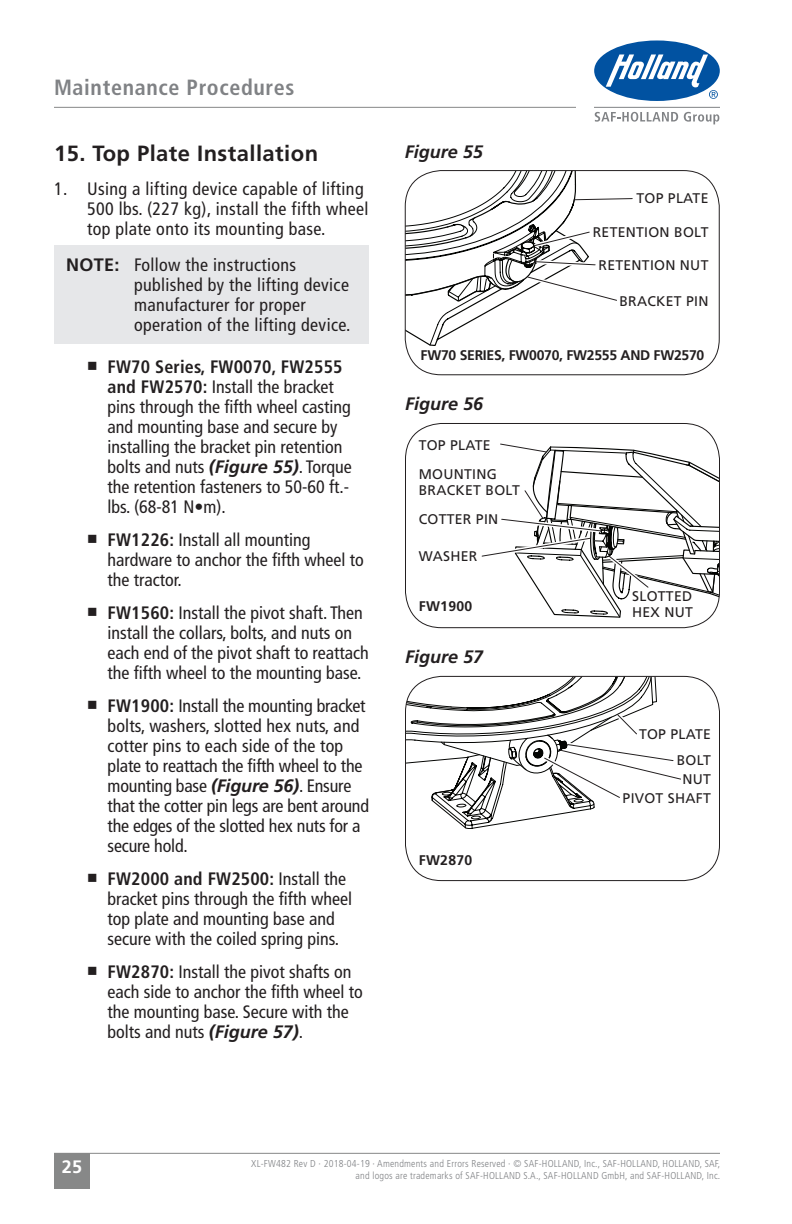
<style>
.page{position:relative;width:792px;height:1224px;background:#fff}
.page>*{position:absolute;margin:0;border:0;box-sizing:border-box;transform-origin:0 0}
._9_Section_Title{font:700 22px "Frutiger LT Std";letter-spacing:.02em;color:#231f20}
._7a_Primary_Page_Tit{font:700 condensed 22px "Frutiger LT Std";letter-spacing:.03em;color:#808285}
._14_Bullet_w_numbere{font:condensed 18px/20px "Frutiger LT Std";color:#231f20}
._11_Notes_Copy{font:condensed 18px/20px "Frutiger LT Std";letter-spacing:.02em;color:#231f20}
._13_Numbered_Text{font:condensed 18px/20px "Frutiger LT Std";letter-spacing:.02em;color:#231f20}
.t1{font:italic 700 18px "Frutiger LT Std";color:#231f20}
.t2{font:700 18px "Frutiger LT Std";color:#fff}
._16_Graphic_Callouts{font:14px/16px "Frutiger LT Std";letter-spacing:.02em;color:#231f20}
._16_Graphic_Callouts-2{font:700 14px "Frutiger LT Std";letter-spacing:-.02em;color:#231f20}
.t3{font:300 condensed 10px/12px "Frutiger LT Std";letter-spacing:.02em;color:#808285;text-align:right}
.s1{font-weight:700;font-stretch:normal}
.s2{font-weight:700}
.s3{font-weight:700;font-style:italic;font-stretch:normal}
</style>
<div class="page">
<hr style="left:54px;top:107px;width:522px;height:1px;background:#878888">
<div style="left:594px;top:40px;width:126px;height:61px;background:#0152a1;border-radius:50%"></div>
<svg style="left:606px;top:54px;width:112px;height:45px"></svg>
<svg style="left:595px;top:112px;width:83px;height:10px"></svg>
<svg style="left:684px;top:112px;width:35px;height:12px"></svg>
<hr style="left:594px;top:107px;width:126px;height:1px;background:#808285">
<hr style="left:54px;top:1153px;width:666px;height:1px;background:#878888">
<div style="left:54px;top:1153px;width:36px;height:36px;background:#878888"></div>
<div style="left:54px;top:246px;width:315px;height:98px;background:#e6e7e9"></div>
<div style="left:405px;top:423px;width:315px;height:205px;border:1px solid #231f20;border-radius:36px"></div>
<svg style="left:405px;top:171px;width:228px;height:175px"></svg>
<svg style="left:481px;top:443px;width:239px;height:176px"></svg>
<svg style="left:406px;top:676px;width:276px;height:153px"></svg>
<p class="_7a_Primary_Page_Tit" style="left:54px;top:74px;width:242px">Maintenance Procedures</p>
<p class="_9_Section_Title" style="left:54px;top:140px;width:266px">15. Top Plate Installation</p>
<p class="_13_Numbered_Text" style="left:87px;top:179px;width:283px;text-indent:-33px">1. Using a lifting device capable of lifting<br>500 lbs. (227 kg), install the fifth wheel top plate onto its mounting base.</p>
<p class="_11_Notes_Copy" style="left:134px;top:255px;width:218px;text-indent:-68px"><span class="s1">NOTE:</span> Follow the instructions published by the lifting device manufacturer for proper operation of the lifting device.</p>
<p class="_14_Bullet_w_numbere" style="left:108px;top:357px;width:246px;text-indent:-20px">■ <span class="s2">FW70 Series, FW0070, FW2555 and FW2570:</span> Install the bracket pins through the fifth wheel casting and mounting base and secure by installing the bracket pin retention bolts and nuts <span class="s3">(Figure 55)</span>. Torque the retention fasteners to 50-60 ft.- lbs. (68-81 N•m).</p>
<p class="_14_Bullet_w_numbere" style="left:108px;top:530px;width:258px;text-indent:-20px">■ <span class="s2">FW1226:</span> Install all mounting hardware to anchor the fifth wheel to the tractor.</p>
<p class="_14_Bullet_w_numbere" style="left:108px;top:603px;width:263px;text-indent:-20px">■ <span class="s2">FW1560:</span> Install the pivot shaft. Then install the collars, bolts, and nuts on each end of the pivot shaft to reattach the fifth wheel to the mounting base.</p>
<p class="_14_Bullet_w_numbere" style="left:108px;top:696px;width:263px;text-indent:-20px">■ <span class="s2">FW1900:</span> Install the mounting bracket bolts, washers, slotted hex nuts, and cotter pins to each side of the top plate to reattach the fifth wheel to the mounting base <span class="s3">(Figure 56)</span>. Ensure that the cotter pin legs are bent around the edges of the slotted hex nuts for a secure hold.</p>
<p class="_14_Bullet_w_numbere" style="left:108px;top:869px;width:246px;text-indent:-20px">■ <span class="s2">FW2000 and FW2500:</span> Install the bracket pins through the fifth wheel top plate and mounting base and secure with the coiled spring pins.</p>
<p class="_14_Bullet_w_numbere" style="left:108px;top:962px;width:257px;text-indent:-20px">■ <span class="s2">FW2870:</span> Install the pivot shafts on each side to anchor the fifth wheel to the mounting base. Secure with the bolts and nuts <span class="s3">(Figure 57)</span>.</p>
<p class="t1" style="left:405px;top:141px;width:80px">Figure 55</p>
<p class="_16_Graphic_Callouts" style="left:636px;top:190px;width:74px">TOP PLATE</p>
<p class="_16_Graphic_Callouts" style="left:593px;top:224px;width:117px">RETENTION BOLT</p>
<p class="_16_Graphic_Callouts" style="left:599px;top:257px;width:111px">RETENTION NUT</p>
<p class="_16_Graphic_Callouts" style="left:619px;top:293px;width:91px">BRACKET PIN</p>
<p class="_16_Graphic_Callouts-2" style="left:421px;top:347px;width:285px">FW70 SERIES, FW0070, FW2555 AND FW2570</p>
<p class="t1" style="left:405px;top:394px;width:80px">Figure 56</p>
<p class="_16_Graphic_Callouts" style="left:419px;top:437px;width:74px">TOP PLATE</p>
<p class="_16_Graphic_Callouts" style="left:419px;top:466px;width:103px">MOUNTING<br>BRACKET BOLT</p>
<p class="_16_Graphic_Callouts" style="left:419px;top:511px;width:81px">COTTER PIN</p>
<p class="_16_Graphic_Callouts" style="left:419px;top:548px;width:60px">WASHER</p>
<p class="_16_Graphic_Callouts-2" style="left:419px;top:598px;width:55px">FW1900</p>
<p class="t1" style="left:405px;top:646px;width:80px">Figure 57</p>
<p class="_16_Graphic_Callouts-2" style="left:419px;top:852px;width:55px">FW2870</p>
<p class="_16_Graphic_Callouts" style="left:632px;top:588px;width:62px">SLOTTED<br>HEX NUT</p>
<p class="_16_Graphic_Callouts" style="left:639px;top:726px;width:74px">TOP PLATE</p>
<p class="_16_Graphic_Callouts" style="left:682px;top:772px;width:30px">NUT</p>
<p class="_16_Graphic_Callouts" style="left:677px;top:753px;width:36px">BOLT</p>
<p class="_16_Graphic_Callouts" style="left:623px;top:791px;width:90px">PIVOT SHAFT</p>
<p class="t2" style="left:62px;top:1156px;width:22px">25</p>
<p class="t3" style="left:251px;top:1157px;width:471px">XL-FW482 Rev D · 2018-04-19 · Amendments and Errors Reserved · © SAF-HOLLAND, Inc., SAF-HOLLAND, HOLLAND, SAF, and logos are trademarks of SAF-HOLLAND S.A., SAF-HOLLAND GmbH, and SAF-HOLLAND, Inc.</p>
</div>
